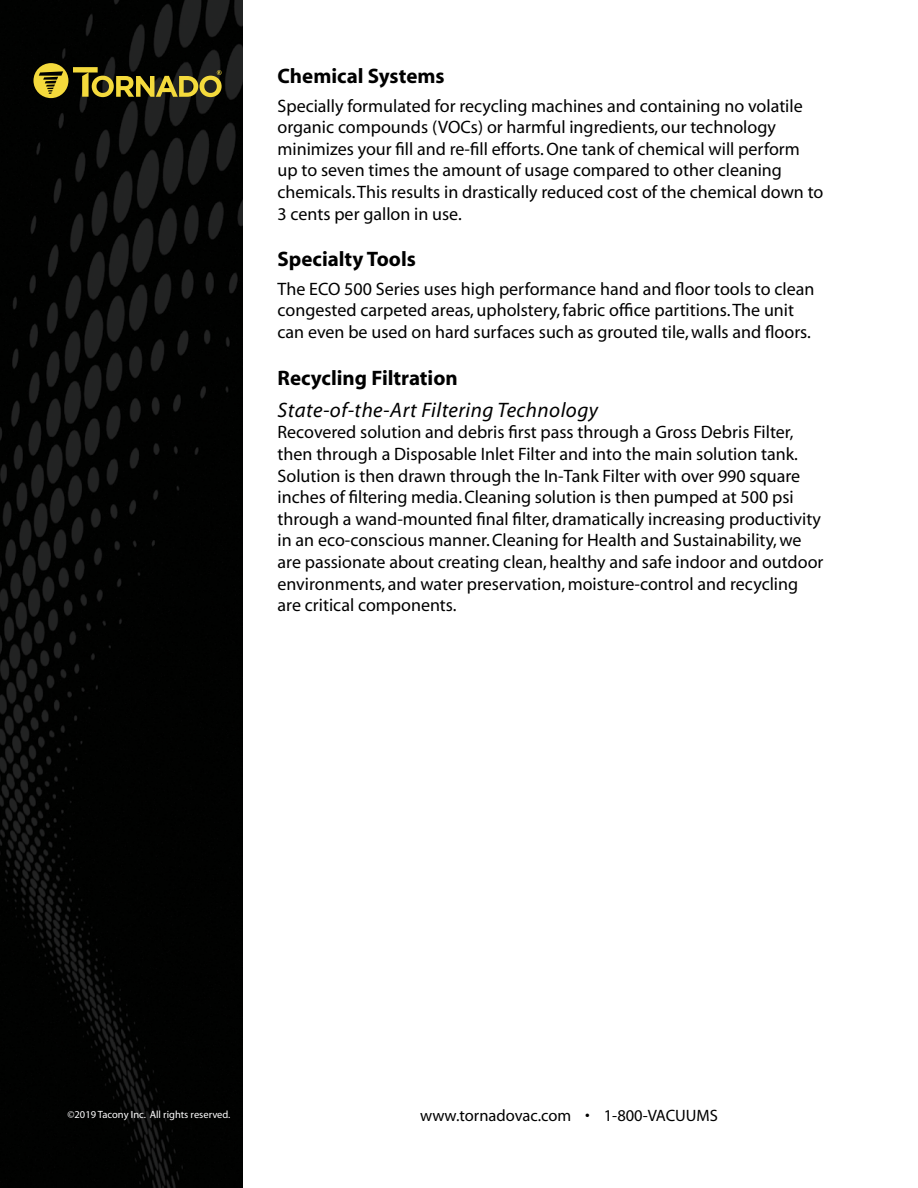
<style>
.page{position:relative;width:918px;height:1188px;background:#fff}
.page>*{position:absolute;margin:0;border:0;box-sizing:border-box;transform-origin:0 0}
.t1{font:700 21px "Myriad";color:#000}
.t2{font:italic 21px "Myriad";letter-spacing:.02em;color:#000}
.t3{font:18px/21.6px "Myriad";color:#000}
.t4{font:16.5px "Myriad";color:#000}
.t5{font:10.5px "Myriad";color:#fff}
</style>
<div class="page">
<img style="left:0;top:0;width:243px;height:1188px">
<svg style="left:33px;top:63px;width:189px;height:35px;background:#635a1d"></svg>
<p class="t1" style="left:278px;top:65px;width:169px">Chemical Systems</p>
<p class="t3" style="left:278px;top:96px;width:547px">Specially formulated for recycling machines and containing no volatile organic compounds (VOCs) or harmful ingredients, our technology minimizes your fill and re-fill efforts. One tank of chemical will perform up to seven times the amount of usage compared to other cleaning chemicals. This results in drastically reduced cost of the chemical down to 3 cents per gallon in use.</p>
<p class="t1" style="left:278px;top:249px;width:140px">Specialty Tools</p>
<p class="t3" style="left:278px;top:279px;width:538px">The ECO 500 Series uses high performance hand and floor tools to clean congested carpeted areas, upholstery, fabric office partitions. The unit can even be used on hard surfaces such as grouted tile, walls and floors.</p>
<p class="t1" style="left:278px;top:367px;width:182px">Recycling Filtration</p>
<p class="t2" style="left:278px;top:399px;width:322px">State-of-the-Art Filtering Technology</p>
<p class="t3" style="left:278px;top:422px;width:547px">Recovered solution and debris first pass through a Gross Debris Filter, then through a Disposable Inlet Filter and into the main solution tank.<br>Solution is then drawn through the In-Tank Filter with over 990 square inches of filtering media. Cleaning solution is then pumped at 500 psi through a wand-mounted final filter, dramatically increasing productivity in an eco-conscious manner. Cleaning for Health and Sustainability, we are passionate about creating clean, healthy and safe indoor and outdoor environments, and water preservation, moisture-control and recycling are critical components.</p>
<p class="t5" style="left:68px;top:1109px;width:164px">©2019 Tacony Inc. All rights reserved.</p>
<p class="t4" style="left:420px;top:1107px;width:299px">www.tornadovac.com • 1-800-VACUUMS</p>
</div>
